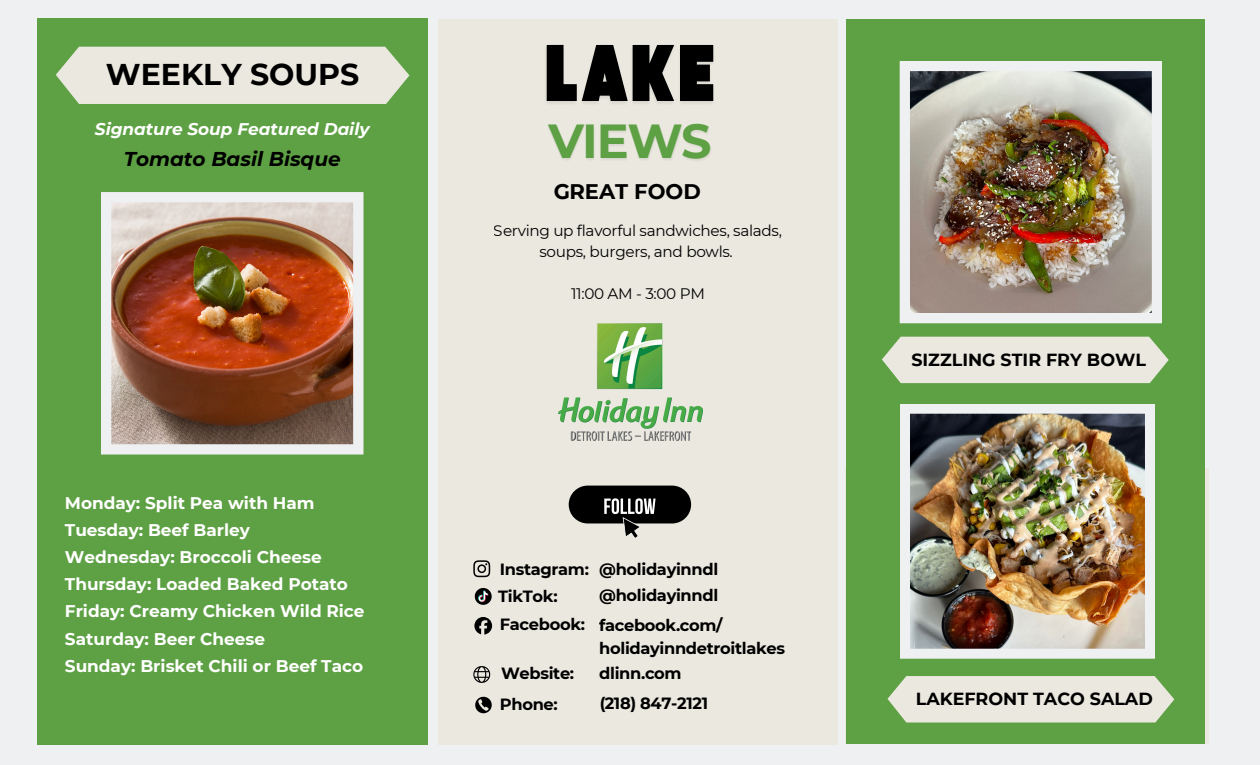
<style>
.page{position:relative;width:1260px;height:765px;background:#eff0f2}
.page>*{position:absolute;margin:0;border:0;box-sizing:border-box;transform-origin:0 0}
.t1{font:56.12px "TAN St Canard Display";color:#000}
.t2{font:700 47.62px "Montserrat";letter-spacing:-.035em;color:#5ea144}
.t3{font:700 30px "Montserrat";color:#000}
.t4{font:700 21.12px "Montserrat";color:#000}
.t5{font:italic 700 20px "Montserrat";color:#000}
.t6{font:700 17.5px "Montserrat";color:#000}
.t7{font:700 16.88px/27.2px "Montserrat";color:#fff}
.t8{font:italic 700 16.88px "Montserrat";color:#fff}
.t9{font:700 16.25px/22.5px "Montserrat";letter-spacing:-.02em;color:#000}
.t10{font:15.25px/21px "Montserrat";letter-spacing:-.02em;color:#000;text-align:center}
</style>
<div class="page">
<div style="left:438px;top:19px;width:400px;height:725px;background:#eae8df"></div>
<img style="left:558px;top:323px;width:144px;height:118px">
<div style="left:37px;top:19px;width:391px;height:725px;background:#5ea144"></div>
<div style="left:846px;top:19px;width:359px;height:724px;background:#5ea144"></div>
<div style="left:56px;top:47px;width:353px;height:57px;background:#eae8df"></div>
<img style="left:101px;top:192px;width:262px;height:263px">
<img style="left:900px;top:61px;width:262px;height:262px">
<img style="left:900px;top:404px;width:255px;height:255px">
<svg style="left:475px;top:588px;width:17px;height:17px"></svg>
<svg style="left:473px;top:560px;width:17px;height:17px"></svg>
<svg style="left:474px;top:617px;width:18px;height:18px"></svg>
<svg style="left:473px;top:666px;width:17px;height:17px"></svg>
<svg style="left:475px;top:697px;width:17px;height:16px"></svg>
<div style="left:569px;top:486px;width:122px;height:37px;background:#000;border-radius:19px"></div>
<svg style="left:604px;top:498px;width:52px;height:40px"></svg>
<svg style="left:882px;top:337px;width:287px;height:46px;background:#e0e3d4"></svg>
<svg style="left:888px;top:676px;width:286px;height:47px;background:#dfe2d3"></svg>
<p class="t3" style="left:106px;top:56px;width:255px">WEEKLY SOUPS</p>
<h4 class="t8" style="left:95px;top:119px;width:276px">Signature Soup Featured Daily</h4>
<h4 class="t5" style="left:124px;top:147px;width:219px">Tomato Basil Bisque</h4>
<p class="t7" style="left:65px;top:489px;width:301px">Monday: Split Pea with Ham<br>Tuesday: Beef Barley<br>Wednesday: Broccoli Cheese<br>Thursday: Loaded Baked Potato<br>Friday: Creamy Chicken Wild Rice<br>Saturday: Beer Cheese<br>Sunday: Brisket Chili or Beef Taco</p>
<h1 class="t1" style="left:546px;top:39px;width:170px">LAKE</h1>
<h2 class="t2" style="left:548px;top:112px;width:165px">VIEWS</h2>
<p class="t4" style="left:553px;top:178px;width:149px">GREAT FOOD</p>
<p class="t10" style="left:494px;top:220px;width:290px">Serving up flavorful sandwiches, salads, soups, burgers, and bowls.</p>
<p class="t10" style="left:571px;top:283px;width:135px">11:00 AM - 3:00 PM</p>
<p class="t9" style="left:500px;top:558px;width:91px">Instagram:</p>
<p class="t9" style="left:498px;top:585px;width:61px">TikTok:</p>
<p class="t9" style="left:500px;top:613px;width:87px">Facebook:</p>
<p class="t9" style="left:599px;top:558px;width:121px">@holidayinndl</p>
<p class="t9" style="left:599px;top:584px;width:121px">@holidayinndl</p>
<p class="t9" style="left:599px;top:614px;width:187px">facebook.com/ holidayinndetroitlakes</p>
<p class="t6" style="left:911px;top:349px;width:236px">SIZZLING STIR FRY BOWL</p>
<p class="t9" style="left:501px;top:662px;width:75px">Website:</p>
<p class="t9" style="left:599px;top:662px;width:84px">dlinn.com</p>
<h6 class="t9" style="left:500px;top:693px;width:59px">Phone:</h6>
<p class="t9" style="left:599px;top:692px;width:110px">(218) 847-2121</p>
<h6 class="t6" style="left:916px;top:688px;width:239px">LAKEFRONT TACO SALAD</h6>
</div>
